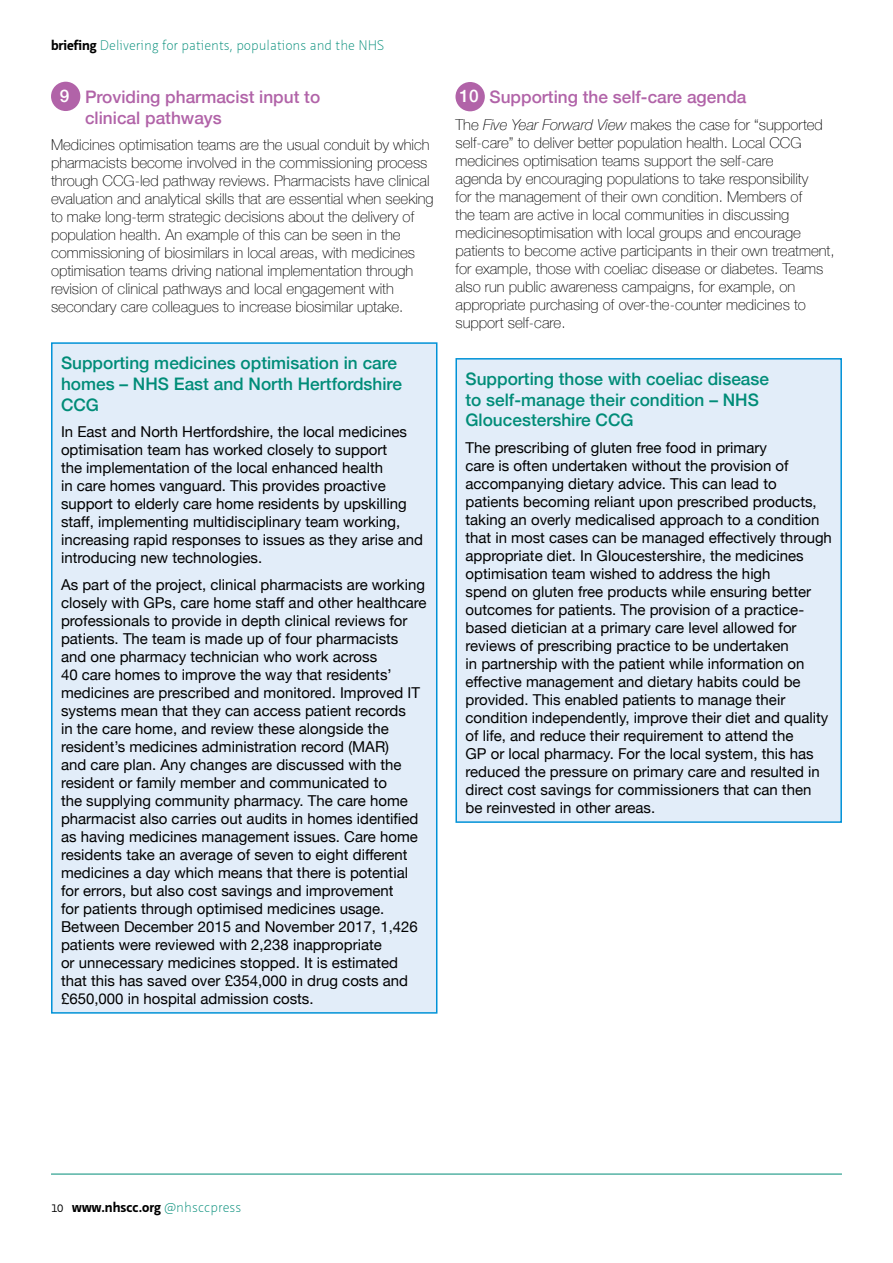
<style>
.page{position:relative;width:893px;height:1263px;background:#fff}
.page>*{position:absolute;margin:0;border:0;box-sizing:border-box;transform-origin:0 0}
.t1{font:500 17.25px/20.7px "Helvetica Neue";color:#008c78}
.t2{font:500 17.25px/20.7px "Helvetica Neue";color:#b163a8}
.t3{font:500 17.25px "Helvetica Neue";color:#fff}
.t4{font:15px/18px "Helvetica Neue";color:#000}
.t5{font:100 15px/18px "Helvetica Neue";color:#000}
.t6{font:100 13.5px "Neue Sans";color:#008c78}
.t7{font:700 13.5px "Neue Sans";color:#000}
.s1{font-weight:700;color:#000}
.s2{font-style:italic}
.s3{font-weight:400;font-size:10.5px}
.s4{font-weight:100;color:#008c78}
</style>
<div class="page">
<hr style="left:51px;top:1174px;width:791px;height:1px;background:#008c78">
<div style="left:51px;top:82px;width:29px;height:29px;background:#b163a8;border-radius:50%"></div>
<div style="left:456px;top:359px;width:385px;height:463px;background:#e2edf9"></div>
<div style="left:455px;top:358px;width:387px;height:465px;border:2px solid #0092d7"></div>
<div style="left:52px;top:343px;width:385px;height:670px;background:#e2edf9"></div>
<div style="left:51px;top:342px;width:386px;height:672px;border:2px solid #0092d7"></div>
<div style="left:455px;top:82px;width:30px;height:29px;background:#b163a8;border-radius:50%"></div>
<p class="t6" style="left:51px;top:37px;width:335px"><span class="s1">briefing</span> Delivering for patients, populations and the NHS</p>
<p class="t3" style="left:60px;top:82px;width:11px">9</p>
<p class="t2" style="left:85px;top:85px;width:237px">Providing pharmacist input to clinical pathways</p>
<p class="t5" style="left:51px;top:135px;width:384px">Medicines optimisation teams are the usual conduit by which pharmacists become involved in the commissioning process through CCG-led pathway reviews. Pharmacists have clinical evaluation and analytical skills that are essential when seeking to make long-term strategic decisions about the delivery of population health. An example of this can be seen in the commissioning of biosimilars in local areas, with medicines optimisation teams driving national implementation through revision of clinical pathways and local engagement with secondary care colleagues to increase biosimilar uptake.</p>
<p class="t1" style="left:61px;top:351px;width:342px">Supporting medicines optimisation in care homes – NHS East and North Hertfordshire<br>CCG</p>
<p class="t4" style="left:61px;top:424px;width:364px">In East and North Hertfordshire, the local medicines optimisation team has worked closely to support<br>the implementation of the local enhanced health<br>in care homes vanguard. This provides proactive support to elderly care home residents by upskilling staff, implementing multidisciplinary team working, increasing rapid responses to issues as they arise and introducing new technologies.</p>
<p class="t4" style="left:61px;top:576px;width:367px">As part of the project, clinical pharmacists are working closely with GPs, care home staff and other healthcare professionals to provide in depth clinical reviews for patients. The team is made up of four pharmacists and one pharmacy technician who work across<br>40 care homes to improve the way that residents’ medicines are prescribed and monitored. Improved IT systems mean that they can access patient records<br>in the care home, and review these alongside the resident’s medicines administration record (MAR)<br>and care plan. Any changes are discussed with the resident or family member and communicated to<br>the supplying community pharmacy. The care home pharmacist also carries out audits in homes identified as having medicines management issues. Care home residents take an average of seven to eight different medicines a day which means that there is potential for errors, but also cost savings and improvement<br>for patients through optimised medicines usage.<br>Between December 2015 and November 2017, 1,426 patients were reviewed with 2,238 inappropriate<br>or unnecessary medicines stopped. It is estimated that this has saved over £354,000 in drug costs and £650,000 in hospital admission costs.</p>
<p class="t3" style="left:459px;top:82px;width:21px">10</p>
<p class="t2" style="left:489px;top:85px;width:258px">Supporting the self-care agenda</p>
<p class="t5" style="left:455px;top:115px;width:381px">The <span class="s2">Five Year Forward View</span> makes the case for “supported self-care” to deliver better population health. Local CCG medicines optimisation teams support the self-care<br>agenda by encouraging populations to take responsibility<br>for the management of their own condition. Members of<br>the team are active in local communities in discussing medicinesoptimisation with local groups and encourage patients to become active participants in their own treatment, for example, those with coeliac disease or diabetes. Teams also run public awareness campaigns, for example, on appropriate purchasing of over-the-counter medicines to support self-care.</p>
<p class="t1" style="left:465px;top:367px;width:305px">Supporting those with coeliac disease to self-manage their condition – NHS<br>Gloucestershire CCG</p>
<p class="t4" style="left:465px;top:439px;width:368px">The prescribing of gluten free food in primary<br>care is often undertaken without the provision of accompanying dietary advice. This can lead to patients becoming reliant upon prescribed products, taking an overly medicalised approach to a condition that in most cases can be managed effectively through appropriate diet. In Gloucestershire, the medicines optimisation team wished to address the high<br>spend on gluten free products while ensuring better outcomes for patients. The provision of a practice&shy;based dietician at a primary care level allowed for reviews of prescribing practice to be undertaken<br>in partnership with the patient while information on effective management and dietary habits could be provided. This enabled patients to manage their condition independently, improve their diet and quality of life, and reduce their requirement to attend the<br>GP or local pharmacy. For the local system, this has reduced the pressure on primary care and resulted in direct cost savings for commissioners that can then be reinvested in other areas.</p>
<p class="t7" style="left:51px;top:1198px;width:192px"><span class="s3">10</span> www.nhscc.org <span class="s4">@nhsccpress</span></p>
</div>
